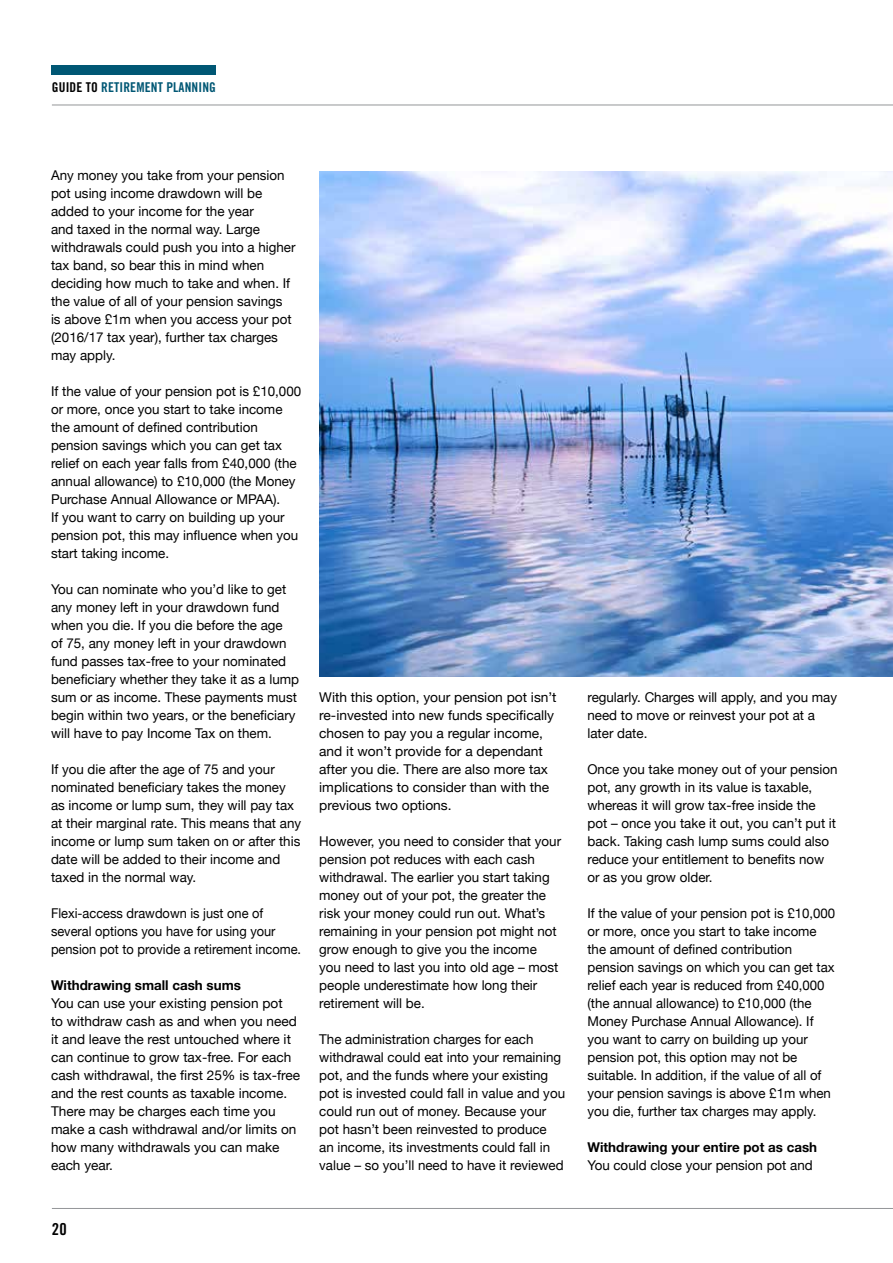
<style>
.page{position:relative;width:893px;height:1263px;background:#fff}
.page>*{position:absolute;margin:0;border:0;box-sizing:border-box;transform-origin:0 0}
.t1{font:16.5px "Trade Gothic Bold Cond Twenty";color:#000}
.t2{font:13.5px/18px "Helvetica Neue";color:#000}
.t3{font:13.5px/18px "Helvetica Neue";color:#000;scale:.95 1}
.t4{font:700 13.5px "Helvetica Neue";color:#000}
.t5{font:13.5px "Trade Gothic Bold Cond Twenty";letter-spacing:.01em;color:#005774}
.s1{color:#000}
</style>
<div class="page">
<hr style="left:52px;top:1208px;width:841px;height:1px;background:#939598">
<hr style="left:52px;top:105px;width:841px;height:1px;background:#939598">
<div style="left:51px;top:66px;width:164px;height:9px;background:#005774"></div>
<img style="left:319px;top:171px;width:574px;height:505px">
<p class="t5" style="left:52px;top:79px;width:166px"><span class="s1">GUIDE TO</span> RETIREMENT PLANNING</p>
<p class="t2" style="left:51px;top:166px;width:246px">Any money you take from your pension pot using income drawdown will be added to your income for the year<br>and taxed in the normal way. Large withdrawals could push you into a higher tax band, so bear this in mind when deciding how much to take and when. If the value of all of your pension savings<br>is above £1m when you access your pot (2016/17 tax year), further tax charges may apply.</p>
<p class="t2" style="left:51px;top:382px;width:252px">If the value of your pension pot is £10,000 or more, once you start to take income the amount of defined contribution pension savings which you can get tax relief on each year falls from £40,000 (the annual allowance) to £10,000 (the Money Purchase Annual Allowance or MPAA).<br>If you want to carry on building up your pension pot, this may influence when you start taking income.</p>
<p class="t2" style="left:51px;top:580px;width:250px">You can nominate who you’d like to get any money left in your drawdown fund when you die. If you die before the age<br>of 75, any money left in your drawdown fund passes tax-free to your nominated beneficiary whether they take it as a lump sum or as income. These payments must begin within two years, or the beneficiary will have to pay Income Tax on them.</p>
<p class="t2" style="left:51px;top:760px;width:252px">If you die after the age of 75 and your nominated beneficiary takes the money as income or lump sum, they will pay tax at their marginal rate. This means that any income or lump sum taken on or after this date will be added to their income and taxed in the normal way.</p>
<p class="t3" style="left:51px;top:904px;width:265px">Flexi-access drawdown is just one of several options you have for using your pension pot to provide a retirement income.</p>
<p class="t4" style="left:51px;top:977px;width:191px">Withdrawing small cash sums</p>
<p class="t2" style="left:51px;top:994px;width:250px">You can use your existing pension pot<br>to withdraw cash as and when you need it and leave the rest untouched where it can continue to grow tax-free. For each cash withdrawal, the first 25% is tax-free and the rest counts as taxable income.<br>There may be charges each time you make a cash withdrawal and/or limits on how many withdrawals you can make each year.</p>
<p class="t2" style="left:319px;top:688px;width:239px">With this option, your pension pot isn’t re-invested into new funds specifically chosen to pay you a regular income, and it won’t provide for a dependant after you die. There are also more tax implications to consider than with the previous two options.</p>
<p class="t2" style="left:319px;top:832px;width:243px">However, you need to consider that your pension pot reduces with each cash withdrawal. The earlier you start taking money out of your pot, the greater the risk your money could run out. What’s remaining in your pension pot might not grow enough to give you the income you need to last you into old age – most people underestimate how long their retirement will be.</p>
<p class="t2" style="left:319px;top:1030px;width:247px">The administration charges for each withdrawal could eat into your remaining pot, and the funds where your existing pot is invested could fall in value and you could run out of money. Because your pot hasn’t been reinvested to produce<br>an income, its investments could fall in value – so you’ll need to have it reviewed</p>
<p class="t1" style="left:52px;top:1219px;width:16px">20</p>
<p class="t2" style="left:587px;top:688px;width:251px">regularly. Charges will apply, and you may need to move or reinvest your pot at a later date.</p>
<p class="t2" style="left:587px;top:760px;width:252px">Once you take money out of your pension pot, any growth in its value is taxable, whereas it will grow tax-free inside the pot – once you take it out, you can’t put it back. Taking cash lump sums could also reduce your entitlement to benefits now or as you grow older.</p>
<p class="t2" style="left:587px;top:904px;width:249px">If the value of your pension pot is £10,000 or more, once you start to take income the amount of defined contribution pension savings on which you can get tax relief each year is reduced from £40,000 (the annual allowance) to £10,000 (the Money Purchase Annual Allowance). If you want to carry on building up your pension pot, this option may not be suitable. In addition, if the value of all of your pension savings is above £1m when you die, further tax charges may apply.</p>
<p class="t4" style="left:587px;top:1139px;width:231px">Withdrawing your entire pot as cash</p>
<p class="t2" style="left:587px;top:1156px;width:227px">You could close your pension pot and</p>
</div>
